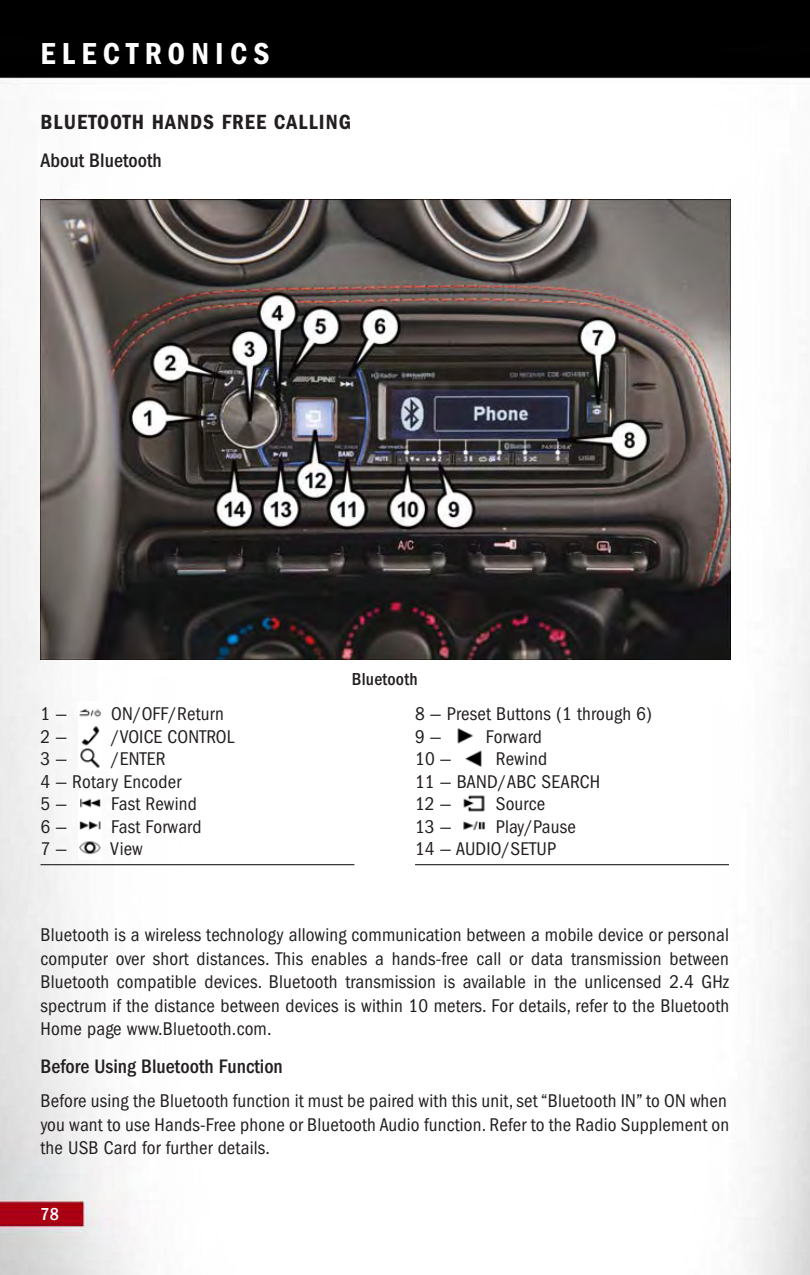
<style>
.page{position:relative;width:810px;height:1275px;background:#fff}
.page>*{position:absolute;margin:0;border:0;box-sizing:border-box;transform-origin:0 0}
.t1{font:31.5px "ITC Franklin Gothic Std Dm Cd";letter-spacing:.2em;color:#fff}
.t2{font:21.38px "ITC Franklin Gothic Std Dm Cd";letter-spacing:.05em;color:#231f20}
.t3{font:500 condensed 20.25px "ITC Franklin Gothic Std";color:#231f20}
.t4{font:condensed 19.12px/23.6px "ITC Franklin Gothic Std";letter-spacing:.01em;color:#231f20}
.t5{font:500 condensed 18px "ITC Franklin Gothic Std";letter-spacing:.01em;color:#231f20}
.t6{font:500 condensed 18px "ITC Franklin Gothic Std";color:#fff}
</style>
<div class="page">
<img style="left:0;top:0;width:810px;height:1275px">
<img style="left:40px;top:199px;width:691px;height:460px">
<hr style="left:40px;top:864px;width:314px;height:1px;background:#231f20">
<img style="left:78px;top:701px;width:24px;height:69px">
<img style="left:78px;top:791px;width:24px;height:69px">
<hr style="left:415px;top:864px;width:314px;height:1px;background:#231f20">
<img style="left:453px;top:724px;width:24px;height:23px">
<img style="left:463px;top:746px;width:23px;height:24px">
<img style="left:463px;top:791px;width:23px;height:46px">
<h1 class="t1" style="left:40px;top:43px;width:231px">ELECTRONICS</h1>
<p class="t2" style="left:40px;top:114px;width:312px">BLUETOOTH HANDS FREE CALLING</p>
<p class="t3" style="left:40px;top:154px;width:123px">About Bluetooth</p>
<p class="t4" style="left:40px;top:704px;width:28px">1 —</p>
<p class="t4" style="left:111px;top:704px;width:114px">ON/OFF/Return</p>
<p class="t4" style="left:41px;top:726px;width:28px">2 —</p>
<p class="t4" style="left:111px;top:726px;width:125px">/VOICE CONTROL</p>
<p class="t4" style="left:41px;top:749px;width:28px">3 —</p>
<p class="t4" style="left:41px;top:749px;width:142px;line-height:22.5px;text-indent:71px">/ENTER<br>4 — Rotary Encoder<br>5 —</p>
<p class="t4" style="left:111px;top:794px;width:87px">Fast Rewind</p>
<p class="t4" style="left:41px;top:816px;width:28px">6 —</p>
<p class="t4" style="left:111px;top:816px;width:92px">Fast Forward</p>
<p class="t4" style="left:41px;top:839px;width:28px">7 —</p>
<p class="t4" style="left:110px;top:839px;width:34px">View</p>
<p class="t5" style="left:352px;top:672px;width:68px">Bluetooth</p>
<p class="t4" style="left:415px;top:705px;width:239px;line-height:22.5px">8 — Preset Buttons (1 through 6)<br>9 —</p>
<p class="t4" style="left:486px;top:726px;width:58px">Forward</p>
<p class="t4" style="left:415px;top:749px;width:38px">10 —</p>
<p class="t4" style="left:415px;top:749px;width:187px;line-height:22.5px;text-indent:81px">Rewind<br>11 — BAND/ABC SEARCH<br>12 —</p>
<p class="t4" style="left:496px;top:794px;width:51px">Source</p>
<p class="t4" style="left:415px;top:816px;width:38px">13 —</p>
<p class="t4" style="left:415px;top:817px;width:162px;line-height:22.5px;text-indent:81px">Play/Pause<br>14 — AUDIO/SETUP</p>
<p class="t4" style="left:40px;top:925px;width:690px;text-align:justify">Bluetooth is a wireless technology allowing communication between a mobile device or personal computer over short distances. This enables a hands-free call or data transmission between Bluetooth compatible devices. Bluetooth transmission is available in the unlicensed 2.4 GHz spectrum if the distance between devices is within 10 meters. For details, refer to the Bluetooth Home page www.Bluetooth.com.</p>
<p class="t3" style="left:40px;top:1059px;width:244px">Before Using Bluetooth Function</p>
<p class="t4" style="left:40px;top:1091px;width:690px">Before using the Bluetooth function it must be paired with this unit, set “Bluetooth IN” to ON when you want to use Hands-Free phone or Bluetooth Audio function. Refer to the Radio Supplement on the USB Card for further details.</p>
<p class="t6" style="left:40px;top:1208px;width:20px">78</p>
</div>
